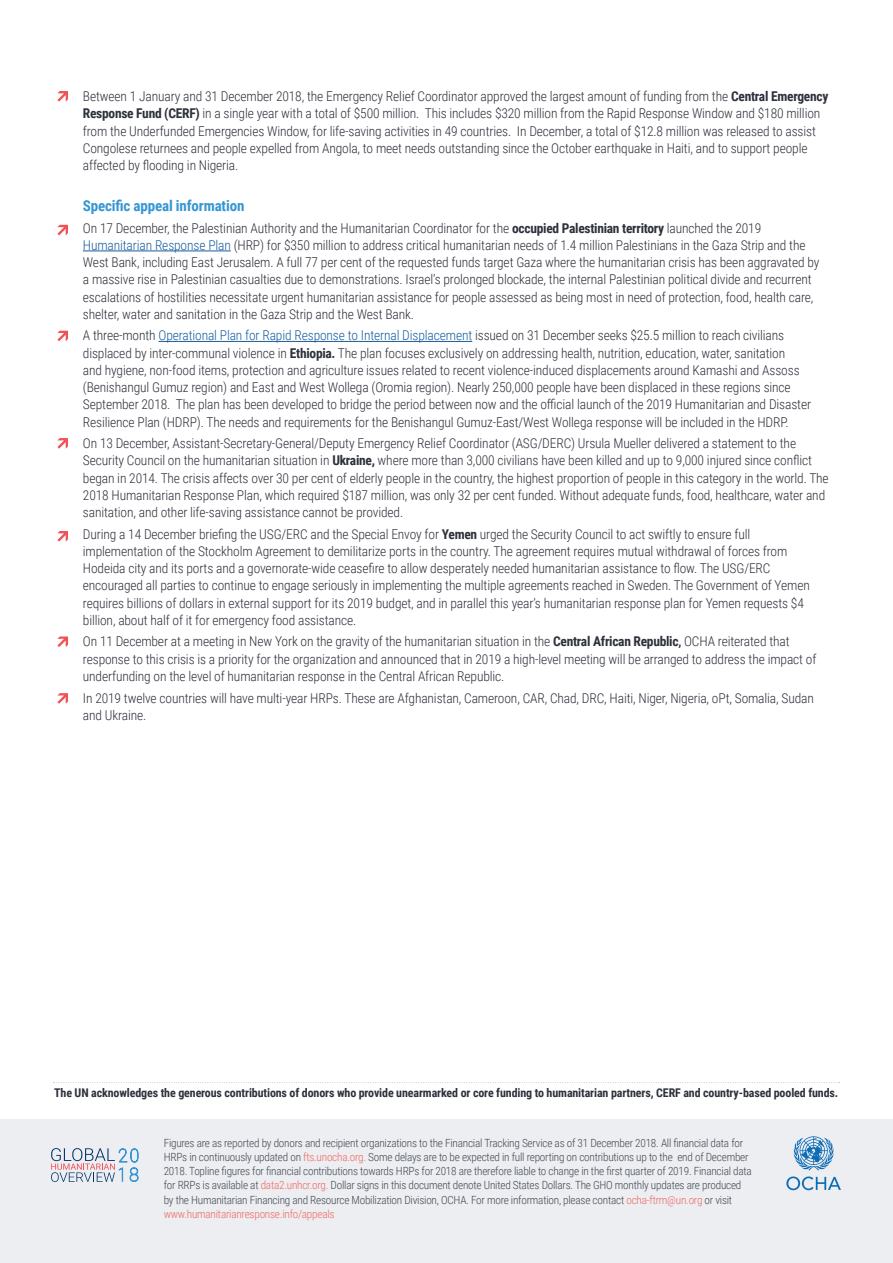
<style>
.page{position:relative;width:893px;height:1263px;background:#fff}
.page>*{position:absolute;margin:0;border:0;box-sizing:border-box;transform-origin:0 0}
.Body_Text{font:700 15px "Roboto Condensed";letter-spacing:-.01em;color:#3696d2}
.Body_Text-2{font:300 13.5px/17.2px "Roboto Condensed";letter-spacing:-.01em;color:#2d313b}
.Body_Text-3{font:700 12px "Roboto Condensed";letter-spacing:-.01em;color:#2d313b}
.Body_Text-4{font:300 11.25px/14.2px "Roboto Condensed";letter-spacing:-.02em;color:#424852}
.s1{font-weight:700}
.s2{color:#175d9e}
.s3{font-weight:700;font-size:12px}
.s4{color:#f16761}
</style>
<div class="page">
<div style="left:0;top:1119px;width:893px;height:144px;background:#eceef1"></div>
<svg style="left:51px;top:1148px;width:88px;height:34px"></svg>
<svg style="left:786px;top:1176px;width:55px;height:14px"></svg>
<svg style="left:794px;top:1136px;width:40px;height:34px"></svg>
<hr style="left:83px;top:251px;width:148px;height:1px;background:#175d9e">
<hr style="left:159px;top:341px;width:313px;height:1px;background:#175d9e">
<svg style="left:54px;top:1082px;width:786px;height:1px"></svg>
<svg style="left:57px;top:225px;width:11px;height:10px"></svg>
<svg style="left:57px;top:331px;width:11px;height:10px"></svg>
<svg style="left:57px;top:438px;width:11px;height:11px"></svg>
<svg style="left:57px;top:531px;width:11px;height:11px"></svg>
<svg style="left:57px;top:636px;width:11px;height:11px"></svg>
<svg style="left:57px;top:91px;width:11px;height:11px"></svg>
<svg style="left:57px;top:693px;width:11px;height:11px"></svg>
<p class="Body_Text-2" style="left:83px;top:87px;width:747px">Between 1 January and 31 December 2018, the Emergency Relief Coordinator approved the largest amount of funding from the <span class="s1">Central Emergency Response Fund (CERF)</span> in a single year with a total of $500 million. This includes $320 million from the Rapid Response Window and $180 million from the Underfunded Emergencies Window, for life-saving activities in 49 countries. In December, a total of $12.8 million was released to assist Congolese returnees and people expelled from Angola, to meet needs outstanding since the October earthquake in Haiti, and to support people affected by flooding in Nigeria.</p>
<p class="Body_Text" style="left:83px;top:195px;width:163px">Specific appeal information</p>
<p class="Body_Text-2" style="left:83px;top:219px;width:738px">On 17 December, the Palestinian Authority and the Humanitarian Coordinator for the <span class="s1">occupied Palestinian territory</span> launched the 2019<br><span class="s2">Humanitarian Response Plan</span> (HRP) for $350 million to address critical humanitarian needs of 1.4 million Palestinians in the Gaza Strip and the West Bank, including East Jerusalem. A full 77 per cent of the requested funds target Gaza where the humanitarian crisis has been aggravated by a massive rise in Palestinian casualties due to demonstrations. Israel’s prolonged blockade, the internal Palestinian political divide and recurrent escalations of hostilities necessitate urgent humanitarian assistance for people assessed as being most in need of protection, food, health care, shelter, water and sanitation in the Gaza Strip and the West Bank.</p>
<p class="Body_Text-2" style="left:83px;top:326px;width:730px">A three-month <span class="s2">Operational Plan for Rapid Response to Internal Displacement</span> issued on 31 December seeks $25.5 million to reach civilians displaced by inter-communal violence in <span class="s1">Ethiopia.</span> The plan focuses exclusively on addressing health, nutrition, education, water, sanitation<br>and hygiene, non-food items, protection and agriculture issues related to recent violence-induced displacements around Kamashi and Assoss (Benishangul Gumuz region) and East and West Wollega (Oromia region). Nearly 250,000 people have been displaced in these regions since September 2018. The plan has been developed to bridge the period between now and the official launch of the 2019 Humanitarian and Disaster Resilience Plan (HDRP). The needs and requirements for the Benishangul Gumuz-East/West Wollega response will be included in the HDRP.</p>
<p class="Body_Text-2" style="left:83px;top:434px;width:747px">On 13 December, Assistant-Secretary-General/Deputy Emergency Relief Coordinator (ASG/DERC) Ursula Mueller delivered a statement to the Security Council on the humanitarian situation in <span class="s1">Ukraine,</span> where more than 3,000 civilians have been killed and up to 9,000 injured since conflict began in 2014. The crisis affects over 30 per cent of elderly people in the country, the highest proportion of people in this category in the world. The 2018 Humanitarian Response Plan, which required $187 million, was only 32 per cent funded. Without adequate funds, food, healthcare, water and sanitation, and other life-saving assistance cannot be provided.</p>
<p class="Body_Text-2" style="left:83px;top:525px;width:728px">During a 14 December briefing the USG/ERC and the Special Envoy for <span class="s1">Yemen</span> urged the Security Council to act swiftly to ensure full implementation of the Stockholm Agreement to demilitarize ports in the country. The agreement requires mutual withdrawal of forces from Hodeida city and its ports and a governorate-wide ceasefire to allow desperately needed humanitarian assistance to flow. The USG/ERC encouraged all parties to continue to engage seriously in implementing the multiple agreements reached in Sweden. The Government of Yemen requires billions of dollars in external support for its 2019 budget, and in parallel this year’s humanitarian response plan for Yemen requests $4 billion, about half of it for emergency food assistance.</p>
<p class="Body_Text-2" style="left:83px;top:632px;width:735px">On 11 December at a meeting in New York on the gravity of the humanitarian situation in the <span class="s1">Central African Republic</span><span class="s3">,</span> OCHA reiterated that response to this crisis is a priority for the organization and announced that in 2019 a high-level meeting will be arranged to address the impact of underfunding on the level of humanitarian response in the Central African Republic.</p>
<p class="Body_Text-2" style="left:83px;top:688px;width:732px">In 2019 twelve countries will have multi-year HRPs. These are Afghanistan, Cameroon, CAR, Chad, DRC, Haiti, Niger, Nigeria, oPt, Somalia, Sudan and Ukraine.</p>
<p class="Body_Text-3" style="left:54px;top:1085px;width:786px">The UN acknowledges the generous contributions of donors who provide unearmarked or core funding to humanitarian partners, CERF and country-based pooled funds.</p>
<p class="Body_Text-4" style="left:164px;top:1135px;width:590px">Figures are as reported by donors and recipient organizations to the Financial Tracking Service as of 31 December 2018. All financial data for HRPs in continuously updated on <span class="s4">fts.unocha.org.</span> Some delays are to be expected in full reporting on contributions up to the end of December 2018. Topline figures for financial contributions towards HRPs for 2018 are therefore liable to change in the first quarter of 2019. Financial data for RRPs is available at <span class="s4">data2.unhcr.org.</span> Dollar signs in this document denote United States Dollars. The GHO monthly updates are produced by the Humanitarian Financing and Resource Mobilization Division, OCHA. For more information, please contact <span class="s4">ocha-ftrm@un.org</span> or visit <span class="s4">www.humanitarianresponse.info/appeals</span></p>
</div>
